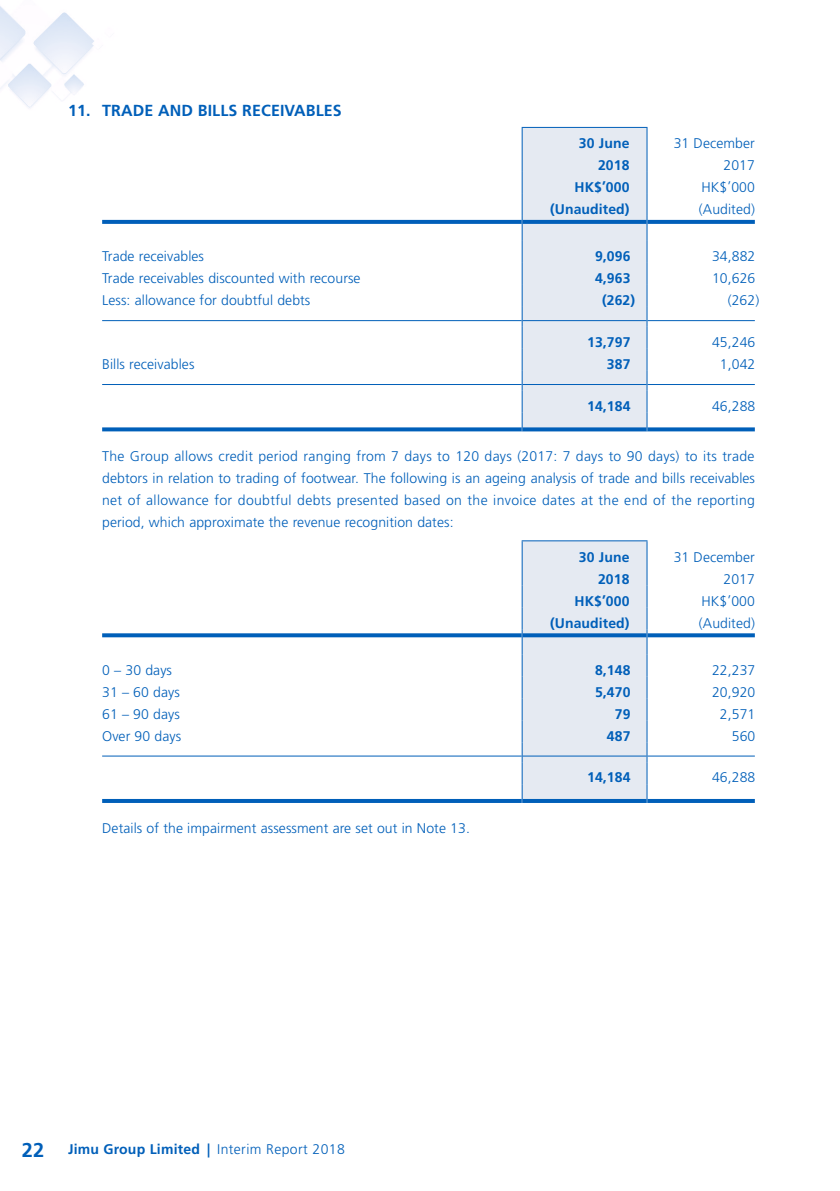
<style>
.page{position:relative;width:840px;height:1191px;background:#fff}
.page>*{position:absolute;margin:0;border:0;box-sizing:border-box;transform-origin:0 0}
.t1{font:700 16px "Frutiger LT Std";letter-spacing:.005em;color:#005fb9}
.t2{font:300 14px/22px "Frutiger LT Std";letter-spacing:.005em;color:#005fb9;text-align:right}
.t3{font:700 14px/22px "Frutiger LT Std";letter-spacing:.005em;color:#005fb9;text-align:right}
.s1{font-size:20px}
.s2{font-weight:300}
</style>
<div class="page">
<img style="left:0;top:6px;width:648px;height:137px">
<svg style="left:521px;top:127px;width:126px;height:304px;background:#dde5f0"></svg>
<svg style="left:102px;top:220px;width:419px;height:4px;background:#0663ba"></svg>
<svg style="left:522px;top:220px;width:124px;height:4px"></svg>
<svg style="left:647px;top:220px;width:107px;height:4px"></svg>
<hr style="left:102px;top:320px;width:419px;height:1px;background:#005fb9">
<hr style="left:522px;top:320px;width:124px;height:1px;background:#005fb9">
<hr style="left:647px;top:320px;width:107px;height:1px;background:#005fb9">
<hr style="left:102px;top:384px;width:419px;height:1px;background:#005fb9">
<hr style="left:522px;top:384px;width:124px;height:1px;background:#005fb9">
<hr style="left:647px;top:384px;width:107px;height:1px;background:#005fb9">
<svg style="left:102px;top:427px;width:419px;height:4px;background:#1a6fc0"></svg>
<svg style="left:522px;top:427px;width:124px;height:4px"></svg>
<svg style="left:647px;top:427px;width:107px;height:4px"></svg>
<hr style="left:521px;top:540px;width:126px;height:1px;background:#005fb9">
<div style="left:521px;top:541px;width:126px;height:262px;background:#e5eaf2"></div>
<svg style="left:102px;top:633px;width:419px;height:4px;background:#146bbe"></svg>
<svg style="left:522px;top:633px;width:124px;height:4px"></svg>
<svg style="left:647px;top:633px;width:107px;height:4px"></svg>
<hr style="left:102px;top:755px;width:419px;height:1px;background:#005fb9">
<hr style="left:522px;top:755px;width:124px;height:1px;background:#005fb9">
<hr style="left:647px;top:755px;width:107px;height:1px;background:#005fb9">
<hr style="left:102px;top:799px;width:419px;height:4px;background:#005fb9">
<hr style="left:522px;top:799px;width:124px;height:4px;background:#005fb9">
<hr style="left:647px;top:799px;width:107px;height:4px;background:#005fb9">
<p class="t1" style="left:68px;top:101px;width:275px">11. TRADE AND BILLS RECEIVABLES</p>
<p class="t3" style="left:578px;top:132px;width:52px">30 June<br>2018</p>
<p class="t2" style="left:673px;top:132px;width:83px">31 December<br>2017</p>
<p class="t3" style="left:574px;top:176px;width:56px">HK$’000</p>
<p class="t2" style="left:701px;top:176px;width:55px">HK$’000</p>
<p class="t3" style="left:549px;top:198px;width:81px">(Unaudited)</p>
<p class="t2" style="left:698px;top:198px;width:57px">(Audited)</p>
<p class="t2" style="left:102px;top:245px;width:103px">Trade receivables</p>
<p class="t3" style="left:594px;top:245px;width:37px">9,096</p>
<p class="t2" style="left:711px;top:245px;width:45px">34,882</p>
<p class="t2" style="left:102px;top:267px;width:260px">Trade receivables discounted with recourse</p>
<p class="t3" style="left:594px;top:267px;width:37px">4,963</p>
<p class="t2" style="left:711px;top:267px;width:45px">10,626</p>
<p class="t2" style="left:102px;top:289px;width:210px">Less: allowance for doubtful debts</p>
<p class="t3" style="left:601px;top:289px;width:34px">(262)</p>
<p class="t2" style="left:727px;top:289px;width:33px">(262)</p>
<p class="t3" style="left:587px;top:331px;width:45px">13,797</p>
<p class="t2" style="left:711px;top:331px;width:45px">45,246</p>
<p class="t2" style="left:102px;top:353px;width:94px">Bills receivables</p>
<p class="t3" style="left:606px;top:353px;width:25px">387</p>
<p class="t2" style="left:719px;top:353px;width:37px">1,042</p>
<p class="t3" style="left:587px;top:395px;width:45px">14,184</p>
<p class="t2" style="left:711px;top:395px;width:45px">46,288</p>
<p class="t2" style="left:102px;top:445px;width:654px;text-align:justify">The Group allows credit period ranging from 7 days to 120 days (2017: 7 days to 90 days) to its trade debtors in relation to trading of footwear. The following is an ageing analysis of trade and bills receivables net of allowance for doubtful debts presented based on the invoice dates at the end of the reporting period, which approximate the revenue recognition dates:</p>
<p class="t3" style="left:578px;top:546px;width:52px">30 June<br>2018</p>
<p class="t2" style="left:673px;top:546px;width:83px">31 December<br>2017</p>
<p class="t3" style="left:574px;top:590px;width:56px">HK$’000</p>
<p class="t2" style="left:701px;top:590px;width:55px">HK$’000</p>
<p class="t3" style="left:549px;top:612px;width:81px">(Unaudited)</p>
<p class="t2" style="left:698px;top:612px;width:57px">(Audited)</p>
<p class="t2" style="left:102px;top:659px;width:71px">0 – 30 days</p>
<p class="t3" style="left:594px;top:659px;width:37px">8,148</p>
<p class="t2" style="left:711px;top:659px;width:45px">22,237</p>
<p class="t2" style="left:102px;top:681px;width:79px">31 – 60 days</p>
<p class="t3" style="left:594px;top:681px;width:37px">5,470</p>
<p class="t2" style="left:711px;top:681px;width:45px">20,920</p>
<p class="t2" style="left:102px;top:703px;width:79px">61 – 90 days</p>
<p class="t3" style="left:614px;top:703px;width:17px">79</p>
<p class="t2" style="left:719px;top:703px;width:37px">2,571</p>
<p class="t2" style="left:102px;top:725px;width:81px">Over 90 days</p>
<p class="t3" style="left:606px;top:725px;width:25px">487</p>
<p class="t2" style="left:731px;top:725px;width:25px">560</p>
<p class="t3" style="left:587px;top:766px;width:45px">14,184</p>
<p class="t2" style="left:711px;top:767px;width:45px">46,288</p>
<p class="t2" style="left:102px;top:817px;width:369px">Details of the impairment assessment are set out in Note 13.</p>
<p class="t3" style="left:22px;top:1137px;width:324px"><span class="s1">22</span> Jimu Group Limited | <span class="s2">Interim Report 2018</span></p>
</div>
